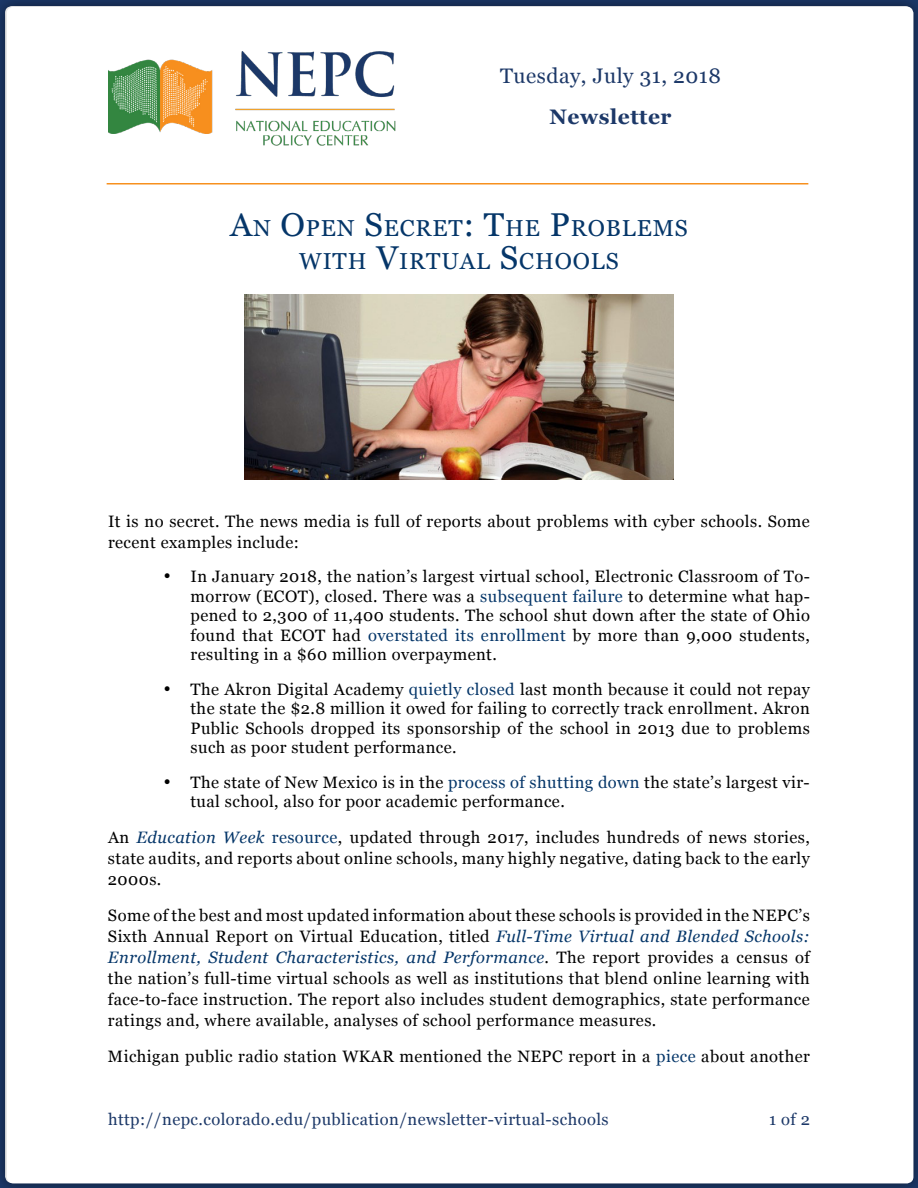
<style>
.page{position:relative;width:918px;height:1188px;background:#fff}
.page>*{position:absolute;margin:0;border:0;box-sizing:border-box;transform-origin:0 0}
.t1{font:23.1px/33px "Georgia";letter-spacing:.04em;color:#053669;text-align:center}
.t2{font:21px "Georgia";letter-spacing:.025em;color:#1c3868}
.t3{font:700 21px "Georgia";letter-spacing:.025em;color:#1c3868}
.t4{font:16.5px/21px "Georgia";letter-spacing:.025em;color:#000;text-align:justify}
.t5{font:16.5px "Georgia";letter-spacing:.025em;color:#1c3868}
.s1{font-size:33px}
.s2{color:#053669}
.s3{font-style:italic;color:#053669}
</style>
<div class="page">
<div style="left:0;top:0;width:918px;height:1188px;background:#000;opacity:.25"></div>
<div style="left:7px;top:7px;width:906px;height:1176px;background:#fff;border-radius:7px"></div>
<hr style="left:107px;top:183px;width:701px;height:1px;background:#f7901e">
<img style="left:244px;top:294px;width:430px;height:186px">
<img style="left:108px;top:51px;width:288px;height:95px">
<p class="t2" style="left:500px;top:61px;width:222px">Tuesday, July 31, 2018</p>
<p class="t3" style="left:549px;top:101px;width:124px">Newsletter</p>
<h1 class="t1" style="left:230px;top:211px;width:457px"><span class="s1">A</span>N <span class="s1">O</span>PEN <span class="s1">S</span>ECRET<span class="s1">: T</span>HE <span class="s1">P</span>ROBLEMS<br>WITH <span class="s1">V</span>IRTUAL <span class="s1">S</span>CHOO LS</h1>
<p class="t4" style="left:108px;top:510px;width:703px">It is no secret. The news media is full of reports about problems with cyber schools. Some recent examples include:</p>
<p class="t4" style="left:190px;top:566px;width:621px;line-height:19.5px;text-indent:-27px">• In January 2018, the nation’s largest virtual school, Electronic Classroom of To&shy;morrow (ECOT), closed. There was a <span class="s2">subsequent failure</span> to determine what hap&shy;pened to 2,300 of 11,400 students. The school shut down after the state of Ohio found that ECOT had <span class="s2">overstated its enrollment</span> by more than 9,000 students, resulting in a $60 million overpayment.</p>
<p class="t4" style="left:190px;top:679px;width:621px;line-height:19.5px;text-indent:-27px">• The Akron Digital Academy <span class="s2">quietly closed</span> last month because it could not repay the state the $2.8 million it owed for failing to correctly track enrollment. Akron Public Schools dropped its sponsorship of the school in 2013 due to problems such as poor student performance.</p>
<p class="t4" style="left:190px;top:772px;width:621px;line-height:19.5px;text-indent:-27px">• The state of New Mexico is in the <span class="s2">process of shutting down</span> the state’s largest vir&shy;tual school, also for poor academic performance.</p>
<p class="t4" style="left:108px;top:827px;width:703px">An <span class="s3">Education Week</span> <span class="s2">resource</span>, updated through 2017, includes hundreds of news stories, state audits, and reports about online schools, many highly negative, dating back to the early 2000s.</p>
<p class="t4" style="left:108px;top:905px;width:703px">Some of the best and most updated information about these schools is provided in the NEPC’s Sixth Annual Report on Virtual Education, titled <span class="s3">Full-Time Virtual and Blended Schools:<br>Enrollment, Student Characteristics, and Performance</span>. The report provides a census of the nation’s full-time virtual schools as well as institutions that blend online learning with face-to-face instruction. The report also includes student demographics, state performance ratings and, where available, analyses of school performance measures.</p>
<p class="t4" style="left:108px;top:1046px;width:703px">Michigan public radio station WKAR mentioned the NEPC report in a <span class="s2">piece</span> about another</p>
<p class="t5" style="left:108px;top:1107px;width:502px">http://nepc.colorado.edu/publication/newsletter-virtual-schools</p>
<p class="t5" style="left:769px;top:1107px;width:42px">1 of 2</p>
</div>
